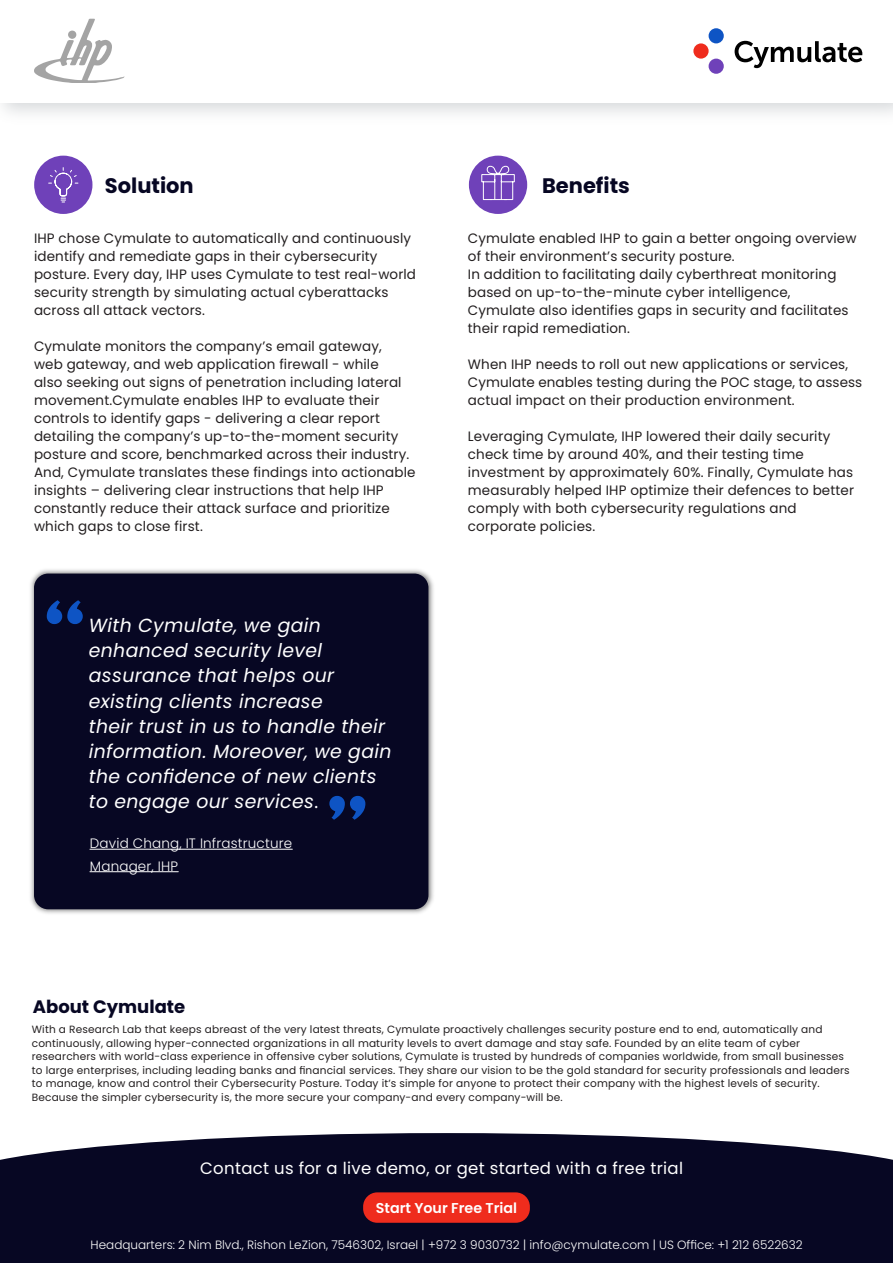
<style>
.page{position:relative;width:893px;height:1263px;background:#fff}
.page>*{position:absolute;margin:0;border:0;box-sizing:border-box;transform-origin:0 0}
.t1{font:700 21px "Poppins";color:#070723}
.t2{font:italic 18.9px/25px "Poppins";letter-spacing:.02em;color:#fff}
.t3{font:700 18px "Poppins";color:#070723}
.t4{font:16.5px "Poppins";letter-spacing:.02em;color:#fff}
.t5{font:600 14.25px "Poppins";color:#fff}
.t6{font:13.65px/18px "Poppins";letter-spacing:.01em;color:#231f20}
.t7{font:300 13.65px/22.5px "Poppins";letter-spacing:.01em;color:#fff}
.t8{font:300 12px "Poppins";color:#fff}
.t9{font:10.5px/13.5px "Poppins";letter-spacing:.015em;color:#231f20}
.s1{font-family:"Myriad Hebrew";font-style:normal}
</style>
<div class="page">
<img style="left:30px;top:569px;width:404px;height:345px">
<div style="left:34px;top:573px;width:394px;height:336px;background:#070723;border-radius:14px"></div>
<div style="left:34px;top:156px;width:58px;height:58px;background:#6f41b9;border-radius:50%"></div>
<svg style="left:48px;top:167px;width:31px;height:35px"></svg>
<hr style="left:90px;top:849px;width:202px;height:1px;background:#fff">
<hr style="left:90px;top:871px;width:88px;height:1px;background:#fff">
<div style="left:469px;top:156px;width:58px;height:58px;background:#6f41b9;border-radius:50%"></div>
<svg style="left:481px;top:165px;width:34px;height:35px"></svg>
<svg style="left:47px;top:600px;width:36px;height:24px"></svg>
<svg style="left:329px;top:796px;width:36px;height:24px"></svg>
<div style="left:0;top:1195px;width:893px;height:68px;background:#070723"></div>
<svg style="left:0;top:1133px;width:893px;height:89px;fill:#070723"></svg>
<div style="left:363px;top:1192px;width:167px;height:31px;background:#ef2c1d;border-radius:14px"></div>
<svg style="left:735px;top:41px;width:127px;height:27px"></svg>
<svg style="left:693px;top:43px;width:16px;height:16px"></svg>
<div style="left:709px;top:28px;width:15px;height:15px;background:#0e54c4;border-radius:50%"></div>
<div style="left:709px;top:59px;width:15px;height:15px;background:#6f41b9;border-radius:50%"></div>
<svg style="left:34px;top:19px;width:91px;height:64px"></svg>
<h1 class="t1" style="left:105px;top:173px;width:90px">Solution</h1>
<p class="t6" style="left:34px;top:230px;width:384px">IHP chose Cymulate to automatically and continuously identify and remediate gaps in their cybersecurity posture. Every day, IHP uses Cymulate to test real-world security strength by simulating actual cyberattacks across all attack vectors.</p>
<p class="t6" style="left:34px;top:338px;width:383px">Cymulate monitors the company’s email gateway,<br>web gateway, and web application firewall - while<br>also seeking out signs of penetration including lateral movement.Cymulate enables IHP to evaluate their controls to identify gaps - delivering a clear report detailing the company’s up-to-the-moment security posture and score, benchmarked across their industry.<br>And, Cymulate translates these findings into actionable insights – delivering clear instructions that help IHP constantly reduce their attack surface and prioritize which gaps to close first.</p>
<h2 class="t2" style="left:89px;top:613px;width:304px">With Cymulate, we gain enhanced security level assurance that helps our existing clients increase<br>their trust in us to handle their information. Moreover, we gain the confidence of new clients to engage our services<span class="s1">.</span></h2>
<p class="t7" style="left:90px;top:832px;width:204px">David Chang, IT Infrastructure<br>Manager, IHP</p>
<h3 class="t3" style="left:33px;top:996px;width:154px">About Cymulate</h3>
<h1 class="t1" style="left:542px;top:173px;width:89px">Benefits</h1>
<p class="t6" style="left:468px;top:230px;width:390px">Cymulate enabled IHP to gain a better ongoing overview of their environment’s security posture.<br>In addition to facilitating daily cyberthreat monitoring based on up-to-the-minute cyber intelligence, Cymulate also identifies gaps in security and facilitates their rapid remediation.</p>
<p class="t6" style="left:468px;top:356px;width:396px">When IHP needs to roll out new applications or services,<br>Cymulate enables testing during the POC stage, to assess actual impact on their production environment.</p>
<p class="t6" style="left:468px;top:428px;width:388px">Leveraging Cymulate, IHP lowered their daily security check time by around 40%, and their testing time investment by approximately 60%. Finally, Cymulate has measurably helped IHP optimize their defences to better comply with both cybersecurity regulations and corporate policies.</p>
<p class="t9" style="left:32px;top:1023px;width:819px">With a Research Lab that keeps abreast of the very latest threats, Cymulate proactively challenges security posture end to end, automatically and continuously, allowing hyper-connected organizations in all maturity levels to avert damage and stay safe. Founded by an elite team of cyber researchers with world-class experience in offensive cyber solutions, Cymulate is trusted by hundreds of companies worldwide, from small businesses to large enterprises, including leading banks and financial services. They share our vision to be the gold standard for security professionals and leaders to manage, know and control their Cybersecurity Posture. Today it’s simple for anyone to protect their company with the highest levels of security.<br>Because the simpler cybersecurity is, the more secure your company-and every company-will be.</p>
<p class="t4" style="left:200px;top:1159px;width:484px">Contact us for a live demo, or get started with a free trial</p>
<p class="t5" style="left:376px;top:1199px;width:143px">Start Your Free Trial</p>
<p class="t8" style="left:91px;top:1238px;width:714px">Headquarters: 2 Nim Blvd., Rishon LeZion, 7546302, Israel | +972 3 9030732 | info@cymulate.com | US Office: +1 212 6522632</p>
</div>
